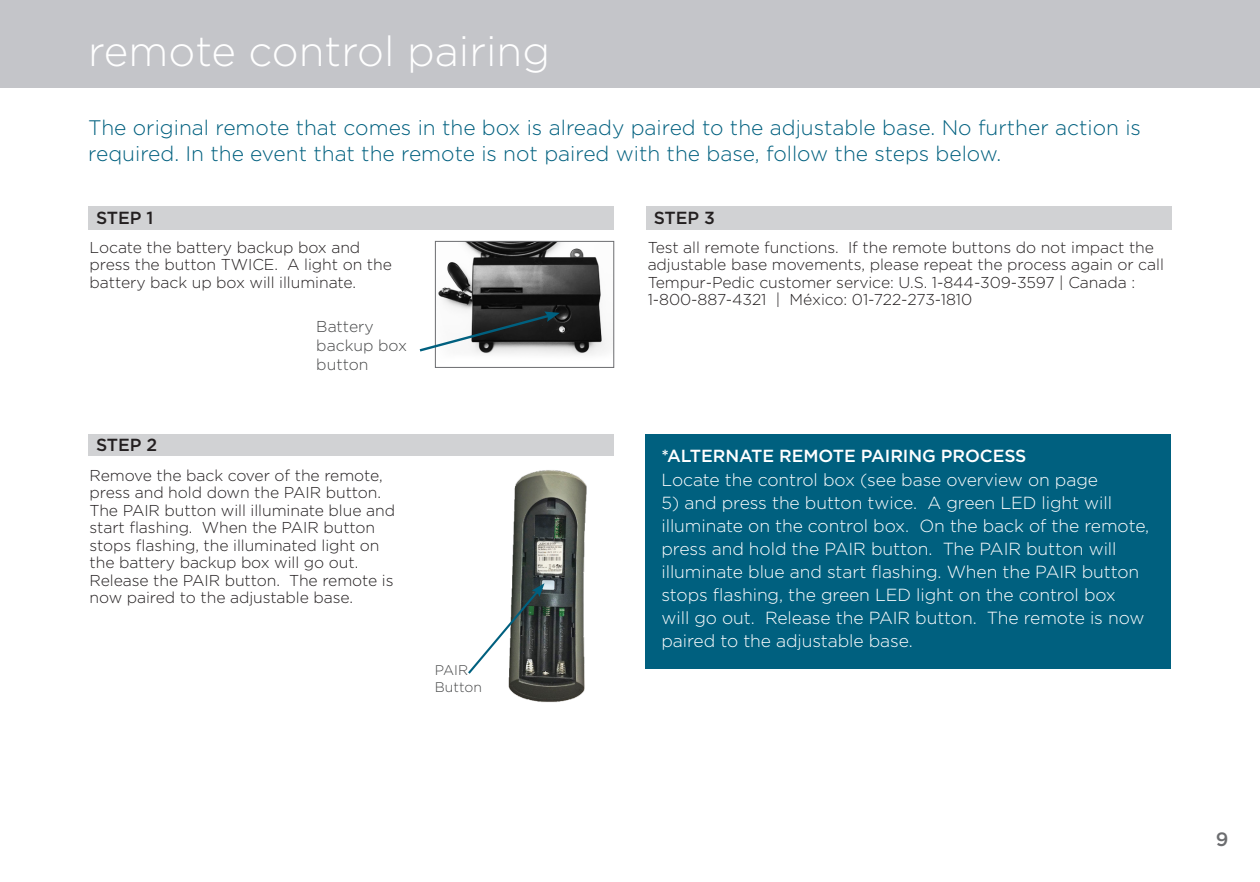
<style>
.page{position:relative;width:1260px;height:882px;background:#fff}
.page>*{position:absolute;margin:0;border:0;box-sizing:border-box;transform-origin:0 0}
.t1{font:300 42px "Gotham";color:#fff}
.Intro_Subheader{font:300 21px/26.2px "Gotham";color:#00607f}
.t2{font:500 19.25px "Gotham";color:#6c6d70}
.Alert{font:300 17.5px/23.1px "Gotham";letter-spacing:-.005em;color:#fff}
.Alert-2{font:500 17.5px "Gotham";letter-spacing:-.005em;color:#fff}
.Step{font:500 17.5px "Gotham";letter-spacing:-.005em;color:#231f20}
.Sub_Header{font:500 17.5px "Gotham";color:#231f20}
.Body{font:300 15.75px/17.5px "Gotham";letter-spacing:-.005em;color:#231f20}
.Callout_Center{font:300 15.75px/19.2px "Gotham";color:#454647}
.Callout_Center-2{font:300 14px/17.2px "Gotham";color:#454647}
</style>
<div class="page">
<div style="left:0;top:0;width:1260px;height:88px;background:#c4c5c9"></div>
<div style="left:646px;top:434px;width:525px;height:234px;background:#00607f"></div>
<img style="left:508px;top:470px;width:79px;height:232px">
<div style="left:88px;top:206px;width:526px;height:24px;background:#d1d2d4"></div>
<div style="left:88px;top:434px;width:526px;height:22px;background:#d1d2d4"></div>
<div style="left:646px;top:206px;width:526px;height:24px;background:#d1d2d4"></div>
<svg style="left:468px;top:583px;width:77px;height:93px"></svg>
<img style="left:438px;top:243px;width:169px;height:112px">
<div style="left:435px;top:241px;width:179px;height:127px;border:1px solid #6c6d70"></div>
<svg style="left:419px;top:312px;width:141px;height:41px"></svg>
<p class="t1" style="left:88px;top:29px;width:463px">remote control pairing</p>
<p class="Intro_Subheader" style="left:88px;top:115px;width:1054px">The original remote that comes in the box is already paired to the adjustable base. No further action is required. In the event that the remote is not paired with the base, follow the steps below.</p>
<p class="Sub_Header" style="left:96px;top:208px;width:59px">STEP 1</p>
<p class="Body" style="left:90px;top:239px;width:304px">Locate the battery backup box and press the button TWICE. A light on the battery back up box will illuminate.</p>
<p class="Step" style="left:96px;top:435px;width:63px">STEP 2</p>
<p class="Callout_Center" style="left:316px;top:317px;width:92px">Battery backup box button</p>
<p class="Body" style="left:90px;top:467px;width:307px">Remove the back cover of the remote, press and hold down the PAIR button.<br>The PAIR button will illuminate blue and start flashing. When the PAIR button stops flashing, the illuminated light on the battery backup box will go out.<br>Release the PAIR button. The remote is now paired to the adjustable base.</p>
<p class="Callout_Center-2" style="left:435px;top:661px;width:49px">PAIR<br>Button</p>
<p class="Step" style="left:654px;top:208px;width:63px">STEP 3</p>
<p class="Body" style="left:648px;top:239px;width:518px">Test all remote functions. If the remote buttons do not impact the adjustable base movements, please repeat the process again or call Tempur-Pedic customer service: U.S. 1-844-309-3597 | Canada :<br>1-800-887-4321 | México: 01-722-273-1810</p>
<p class="Alert-2" style="left:662px;top:446px;width:366px">*ALTERNATE REMOTE PAIRING PROCESS</p>
<p class="Alert" style="left:661px;top:468px;width:438px">Locate the control box (see base overview on page</p>
<p class="Alert" style="left:661px;top:491px;width:489px">5) and press the button twice. A green LED light will illuminate on the control box. On the back of the remote, press and hold the PAIR button. The PAIR button will illuminate blue and start flashing. When the PAIR button stops flashing, the green LED light on the control box<br>will go out. Release the PAIR button. The remote is now paired to the adjustable base.</p>
<p class="t2" style="left:1216px;top:828px;width:14px">9</p>
</div>
